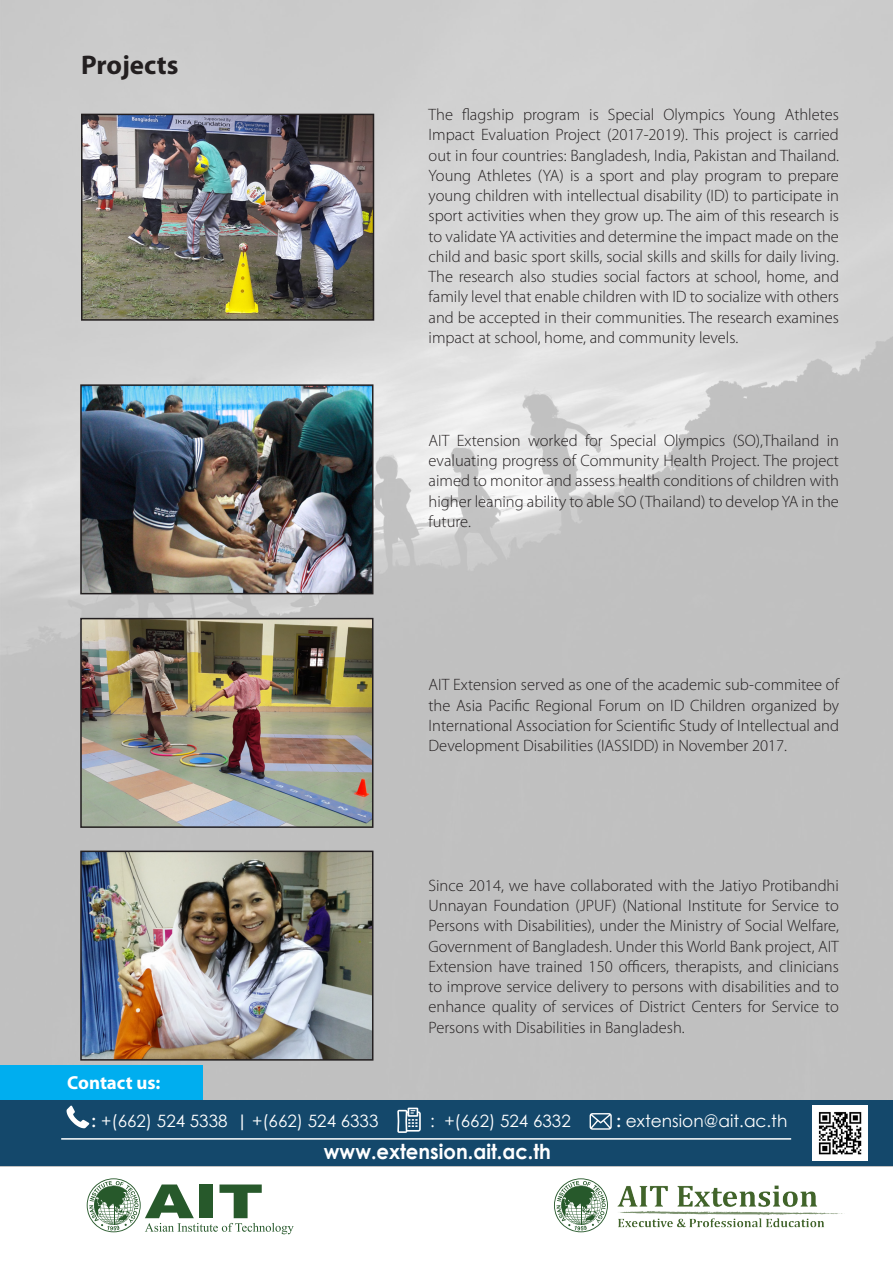
<style>
.page{position:relative;width:893px;height:1263px;background:#fff}
.page>*{position:absolute;margin:0;border:0;box-sizing:border-box;transform-origin:0 0}
.t1{font:700 27px "Myriad Pro";color:#231f20}
.t2{font:700 20.7px "Century Gothic";color:#fff;scale:.95 1}
.t3{font:700 18.9px "Myriad Pro";color:#fff}
.t4{font:16.95px "Century Gothic";color:#fff}
.t5{font:300 16.5px/20.2px "Myriad Pro";color:#231f20;text-align:justify}
.s1{font-weight:700}
</style>
<div class="page">
<div style="left:0;top:1100px;width:893px;height:66px;background:#14486b"></div>
<svg style="left:397px;top:1107px;width:24px;height:26px"></svg>
<svg style="left:590px;top:1113px;width:22px;height:17px"></svg>
<svg style="left:67px;top:1105px;width:22px;height:23px"></svg>
<img style="left:813px;top:1106px;width:54px;height:55px">
<img style="left:83px;top:387px;width:287px;height:204px">
<div style="left:80px;top:384px;width:293px;height:210px;border:2px solid #231f20"></div>
<img style="left:83px;top:621px;width:287px;height:204px">
<div style="left:80px;top:618px;width:293px;height:210px;border:2px solid #231f20"></div>
<img style="left:84px;top:117px;width:287px;height:201px">
<div style="left:81px;top:114px;width:293px;height:207px;border:2px solid #231f20"></div>
<img style="left:83px;top:853px;width:287px;height:205px">
<div style="left:80px;top:850px;width:293px;height:211px;border:2px solid #231f20"></div>
<svg style="left:87px;top:1178px;width:207px;height:56px"></svg>
<svg style="left:554px;top:1178px;width:54px;height:54px"></svg>
<img style="left:617px;top:1185px;width:226px;height:43px">
<hr style="left:61px;top:1138px;width:730px;height:1px;background:#fff">
<div style="left:0;top:1065px;width:203px;height:35px;background:#00aeef"></div>
<p class="t1" style="left:81px;top:48px;width:99px">Projects</p>
<p class="t3" style="left:67px;top:1070px;width:95px">Contact us:</p>
<p class="t5" style="left:429px;top:104px;width:412px">The flagship program is Special Olympics Young Athletes Impact Evaluation Project (2017-2019). This project is carried out in four countries: Bangladesh, India, Pakistan and Thailand.<br>Young Athletes (YA) is a sport and play program to prepare young children with intellectual disability (ID) to participate in sport activities when they grow up. The aim of this research is to validate YA activities and determine the impact made on the child and basic sport skills, social skills and skills for daily living.<br>The research also studies social factors at school, home, and family level that enable children with ID to socialize with others and be accepted in their communities. The research examines impact at school, home, and community levels.</p>
<p class="t5" style="left:429px;top:430px;width:412px">AIT Extension worked for Special Olympics (SO),Thailand in evaluating progress of Community Health Project. The project aimed to monitor and assess health conditions of children with higher leaning ability to able SO (Thailand) to develop YA in the future.</p>
<p class="t5" style="left:429px;top:674px;width:412px">AIT Extension served as one of the academic sub-commitee of the Asia Pacific Regional Forum on ID Children organized by International Association for Scientific Study of Intellectual and Development Disabilities (IASSIDD) in November 2017.</p>
<p class="t5" style="left:429px;top:875px;width:412px">Since 2014, we have collaborated with the Jatiyo Protibandhi Unnayan Foundation (JPUF) (National Institute for Service to Persons with Disabilities), under the Ministry of Social Welfare, Government of Bangladesh. Under this World Bank project, AIT Extension have trained 150 officers, therapists, and clinicians to improve service delivery to persons with disabilities and to enhance quality of services of District Centers for Service to Persons with Disabilities in Bangladesh.</p>
<p class="t4" style="left:92px;top:1109px;width:288px"><span class="s1">:</span> +(662) 524 5338 <span class="s1">|</span> +(662) 524 6333</p>
<p class="t4" style="left:430px;top:1109px;width:142px">: +(662) 524 6332</p>
<p class="t4" style="left:616px;top:1109px;width:172px"><span class="s1">:</span> extension@ait.ac.th</p>
<p class="t2" style="left:324px;top:1135px;width:241px">www.extension.ait.ac.th</p>
</div>
